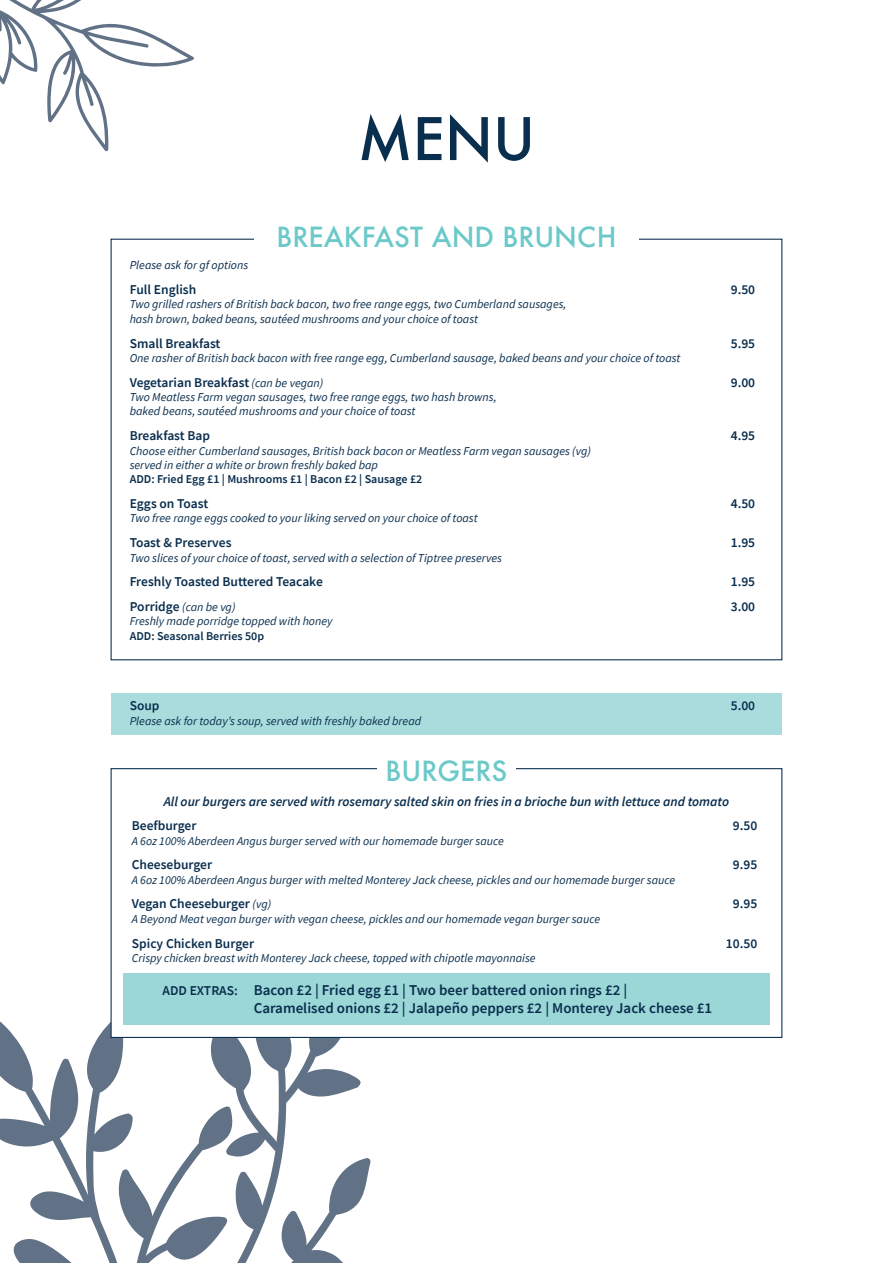
<style>
.page{position:relative;width:893px;height:1263px;background:#fff}
.page>*{position:absolute;margin:0;border:0;box-sizing:border-box;transform-origin:0 0}
.t1{font:500 57px "Futura";color:#0a2e4e}
.t2{font:500 27px "Futura";color:#6cc9c9}
.Dish_copy{font:600 15px/18px "Source Sans Pro";color:#0a2e4e}
.Dish{font:600 13.5px "Source Sans Pro";color:#0a2e4e}
.Dish_copy-2{font:italic 600 13.5px "Source Sans Pro";color:#0a2e4e}
.Description{font:italic 12px/14.4px "Source Sans Pro";color:#0a2e4e}
.Description-2{font:600 12px "Source Sans Pro";color:#0a2e4e}
.Dish-2{font:600 12px "Source Sans Pro";color:#0a2e4e}
.Dish-3{font:italic 12px "Source Sans Pro";color:#0a2e4e}
.s1{font-weight:400;font-style:italic;font-size:12px}
.s2{font-weight:600;font-style:normal;font-size:13.5px}
</style>
<div class="page">
<svg style="left:0;top:990px;width:370px;height:273px"></svg>
<svg style="left:0;top:0;width:194px;height:151px"></svg>
<div style="left:111px;top:768px;width:671px;height:270px;background:#fff;border:1px solid #0a2e4e"></div>
<div style="left:377px;top:758px;width:139px;height:42px;background:#fff"></div>
<div style="left:123px;top:973px;width:647px;height:51px;background:#9bd7d7"></div>
<div style="left:111px;top:693px;width:671px;height:42px;background:#a9dcdc"></div>
<p class="t1" style="left:358px;top:100px;width:179px">MENU</p>
<p class="t2" style="left:276px;top:219px;width:342px">BREAKFAST AND BRUNCH</p>
<p class="Description" style="left:130px;top:258px;width:120px">Please ask for gf options</p>
<p class="Dish" style="left:130px;top:281px;width:68px">Full English</p>
<p class="Dish" style="left:731px;top:281px;width:26px">9.50</p>
<p class="Description" style="left:130px;top:297px;width:438px">Two grilled rashers of British back bacon, two free range eggs, two Cumberland sausages, hash brown, baked beans, sautéed mushrooms and your choice of toast</p>
<p class="Dish" style="left:130px;top:334px;width:92px">Small Breakfast</p>
<p class="Dish" style="left:731px;top:334px;width:26px">5.95</p>
<p class="Description" style="left:130px;top:351px;width:552px">One rasher of British back bacon with free range egg, Cumberland sausage, baked beans and your choice of toast</p>
<p class="Dish" style="left:130px;top:373px;width:195px">Vegetarian Breakfast <span class="s1">(can be vegan)</span></p>
<p class="Dish" style="left:731px;top:373px;width:26px">9.00</p>
<p class="Description" style="left:130px;top:390px;width:368px">Two Meatless Farm vegan sausages, two free range eggs, two hash browns, baked beans, sautéed mushrooms and your choice of toast</p>
<p class="Dish" style="left:130px;top:427px;width:82px">Breakfast Bap</p>
<p class="Dish" style="left:731px;top:427px;width:26px">4.95</p>
<p class="Description" style="left:130px;top:443px;width:463px">Choose either Cumberland sausages, British back bacon or Meatless Farm vegan sausages (vg) served in either a white or brown freshly baked bap</p>
<p class="Description-2" style="left:130px;top:471px;width:294px">ADD: Fried Egg £1 | Mushrooms £1 | Bacon £2 | Sausage £2</p>
<p class="Dish" style="left:130px;top:495px;width:80px">Eggs on Toast</p>
<p class="Dish" style="left:731px;top:495px;width:26px">4.50</p>
<p class="Description" style="left:130px;top:511px;width:349px">Two free range eggs cooked to your liking served on your choice of toast</p>
<p class="Dish" style="left:130px;top:534px;width:103px">Toast &amp; Preserves</p>
<p class="Dish" style="left:731px;top:534px;width:26px">1.95</p>
<p class="Description" style="left:130px;top:550px;width:374px">Two slices of your choice of toast, served with a selection of Tiptree preserves</p>
<p class="Dish" style="left:130px;top:573px;width:195px">Freshly Toasted Buttered Teacake</p>
<p class="Dish" style="left:731px;top:573px;width:26px">1.95</p>
<p class="Dish-3" style="left:130px;top:599px;width:107px"><span class="s2">Porridge</span> (can be vg)</p>
<p class="Dish" style="left:731px;top:598px;width:26px">3.00</p>
<p class="Description" style="left:130px;top:614px;width:204px">Freshly made porridge topped with honey</p>
<p class="Dish-2" style="left:130px;top:628px;width:136px">ADD: Seasonal Berries 50p</p>
<p class="Dish" style="left:130px;top:697px;width:31px">Soup</p>
<p class="Dish" style="left:731px;top:697px;width:26px">5.00</p>
<p class="Description" style="left:130px;top:713px;width:293px">Please ask for today’s soup, served with freshly baked bread</p>
<p class="t2" style="left:386px;top:752px;width:123px">BURGERS</p>
<p class="Dish_copy-2" style="left:164px;top:792px;width:567px">All our burgers are served with rosemary salted skin on fries in a brioche bun with lettuce and tomato</p>
<p class="Dish" style="left:132px;top:817px;width:66px">Beefburger</p>
<p class="Dish" style="left:733px;top:817px;width:26px">9.50</p>
<p class="Description" style="left:132px;top:833px;width:374px">A 6oz 100% Aberdeen Angus burger served with our homemade burger sauce</p>
<p class="Dish" style="left:132px;top:856px;width:82px">Cheeseburger</p>
<p class="Dish" style="left:733px;top:856px;width:26px">9.95</p>
<p class="Description" style="left:132px;top:872px;width:545px">A 6oz 100% Aberdeen Angus burger with melted Monterey Jack cheese, pickles and our homemade burger sauce</p>
<p class="Dish" style="left:132px;top:895px;width:141px">Vegan Cheeseburger <span class="s1">(vg)</span></p>
<p class="Dish" style="left:733px;top:895px;width:26px">9.95</p>
<p class="Description" style="left:132px;top:911px;width:470px">A Beyond Meat vegan burger with vegan cheese, pickles and our homemade vegan burger sauce</p>
<p class="Dish" style="left:132px;top:934px;width:124px">Spicy Chicken Burger</p>
<p class="Dish" style="left:726px;top:934px;width:33px">10.50</p>
<p class="Description" style="left:132px;top:951px;width:405px">Crispy chicken breast with Monterey Jack cheese, topped with chipotle mayonnaise</p>
<p class="Dish_copy" style="left:254px;top:981px;width:460px">Bacon £2 | Fried egg £1 | Two beer battered onion rings £2 |<br>Caramelised onions £2 | Jalapeño peppers £2 | Monterey Jack cheese £1</p>
<p class="Dish" style="left:163px;top:981px;width:77px">ADD EXTRAS:</p>
</div>
